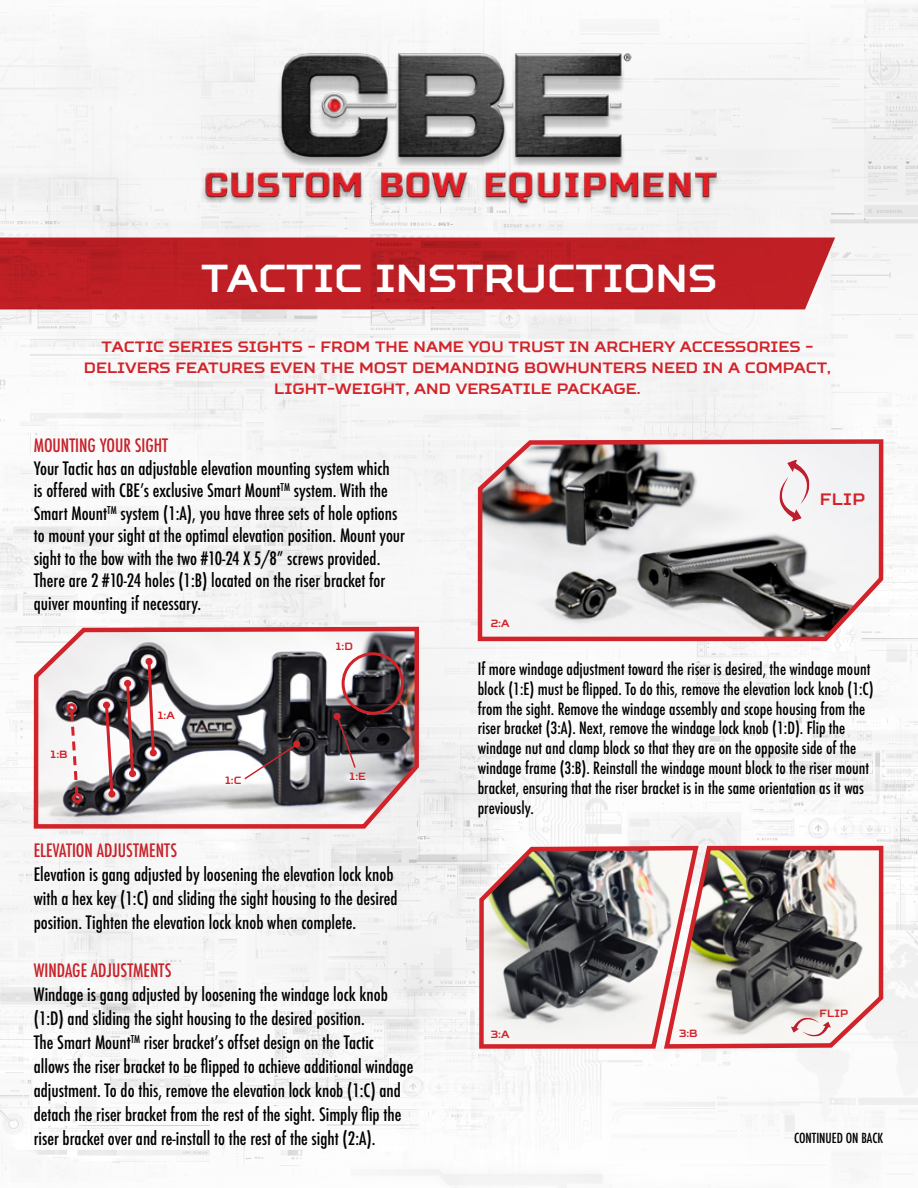
<style>
.page{position:relative;width:918px;height:1188px;background:#fff}
.page>*{position:absolute;margin:0;border:0;box-sizing:border-box;transform-origin:0 0}
.t1{font:700 39px "Squares";color:#fff}
.t2{font:500 condensed 18px/24px "Futura";color:#000}
.t3{font:500 condensed 18px "Futura";color:#c72129}
.t4{font:500 condensed 16.5px/19.8px "Futura";color:#000}
.t5{font:700 16.5px "Squares";color:#d2232a}
.t6{font:700 15px/21px "Squares";color:#d2232a;text-align:center}
.t7{font:500 condensed 13.5px "Futura";color:#000}
.t8{font:700 10.5px "Squares";color:#d2232a}
</style>
<div class="page">
<img style="left:0;top:0;width:918px;height:1188px">
<img style="left:200px;top:50px;width:521px;height:160px">
<svg style="left:0;top:238px;width:835px;height:71px;background:#bd2228"></svg>
<svg style="left:30px;top:624px;width:391px;height:207px"></svg>
<svg style="left:474px;top:437px;width:412px;height:206px"></svg>
<div style="left:66px;top:703px;width:11px;height:10px;border:3px solid #d2232a;border-radius:50%"></div>
<div style="left:72px;top:793px;width:10px;height:10px;border:3px solid #d2232a;border-radius:50%"></div>
<svg style="left:146px;top:659px;width:10px;height:97px"></svg>
<svg style="left:124px;top:680px;width:12px;height:97px"></svg>
<svg style="left:103px;top:702px;width:12px;height:96px"></svg>
<svg style="left:69px;top:709px;width:11px;height:89px"></svg>
<svg style="left:243px;top:744px;width:54px;height:37px"></svg>
<div style="left:293px;top:741px;width:7px;height:7px;background:#d2232a;border-radius:50%"></div>
<svg style="left:779px;top:460px;width:31px;height:61px"></svg>
<div style="left:342px;top:652px;width:62px;height:63px;border:3px solid #d2232a;border-radius:50%"></div>
<svg style="left:475px;top:844px;width:186px;height:207px"></svg>
<svg style="left:661px;top:844px;width:226px;height:207px"></svg>
<svg style="left:791px;top:1018px;width:40px;height:19px"></svg>
<svg style="left:333px;top:712px;width:24px;height:57px"></svg>
<h1 class="t1" style="left:201px;top:254px;width:517px">TACTIC INSTRUCTIONS</h1>
<p class="t6" style="left:84px;top:336px;width:748px">TACTIC SERIES SIGHTS - FROM THE NAME YOU TRUST IN ARCHERY ACCESSORIES -<br>DELIVERS FEATURES EVEN THE MOST DEMANDING BOWHUNTERS NEED IN A COMPACT,<br>LIGHT-WEIGHT, AND VERSATILE PACKAGE.</p>
<p class="t3" style="left:34px;top:434px;width:136px">MOUNTING YOUR SIGHT</p>
<p class="t2" style="left:34px;top:457px;width:373px;line-height:22.5px">Your Tactic has an adjustable elevation mounting system which<br>is offered with CBE’s exclusive Smart Mount<sup>TM</sup> system. With the Smart Mount<sup>TM</sup> system (1:A), you have three sets of hole options to mount your sight at the optimal elevation position. Mount your sight to the bow with the two #10-24 X 5/8” screws provided.<br>There are 2 #10-24 holes (1:B) located on the riser bracket for quiver mounting if necessary.</p>
<p class="t8" style="left:51px;top:748px;width:19px">1:B</p>
<p class="t8" style="left:158px;top:709px;width:19px">1:A</p>
<p class="t8" style="left:225px;top:774px;width:18px">1:C</p>
<p class="t8" style="left:336px;top:640px;width:19px">1:D</p>
<p class="t8" style="left:350px;top:770px;width:18px">1:E</p>
<p class="t3" style="left:34px;top:839px;width:145px">ELEVATION ADJUSTMENTS</p>
<p class="t2" style="left:34px;top:863px;width:365px">Elevation is gang adjusted by loosening the elevation lock knob with a hex key (1:C) and sliding the sight housing to the desired position. Tighten the elevation lock knob when complete.</p>
<p class="t3" style="left:34px;top:959px;width:139px">WINDAGE ADJUSTMENTS</p>
<p class="t2" style="left:34px;top:983px;width:381px">Windage is gang adjusted by loosening the windage lock knob (1:D) and sliding the sight housing to the desired position.<br>The Smart Mount<sup>TM</sup> riser bracket’s offset design on the Tactic allows the riser bracket to be flipped to achieve additional windage adjustment. To do this, remove the elevation lock knob (1:C) and detach the riser bracket from the rest of the sight. Simply flip the riser bracket over and re-install to the rest of the sight (2:A).</p>
<p class="t8" style="left:491px;top:617px;width:20px">2:A</p>
<p class="t5" style="left:820px;top:489px;width:47px">FLIP</p>
<p class="t4" style="left:478px;top:659px;width:398px">If more windage adjustment toward the riser is desired, the windage mount block (1:E) must be flipped. To do this, remove the elevation lock knob (1:C) from the sight. Remove the windage assembly and scope housing from the riser bracket (3:A). Next, remove the windage lock knob (1:D). Flip the windage nut and clamp block so that they are on the opposite side of the windage frame (3:B). Reinstall the windage mount block to the riser mount bracket, ensuring that the riser bracket is in the same orientation as it was previously.</p>
<p class="t8" style="left:491px;top:1028px;width:20px">3:A</p>
<p class="t8" style="left:679px;top:1027px;width:20px">3:B</p>
<p class="t8" style="left:819px;top:1007px;width:30px">FLIP</p>
<p class="t7" style="left:794px;top:1130px;width:91px">CONTINUED ON BACK</p>
</div>
